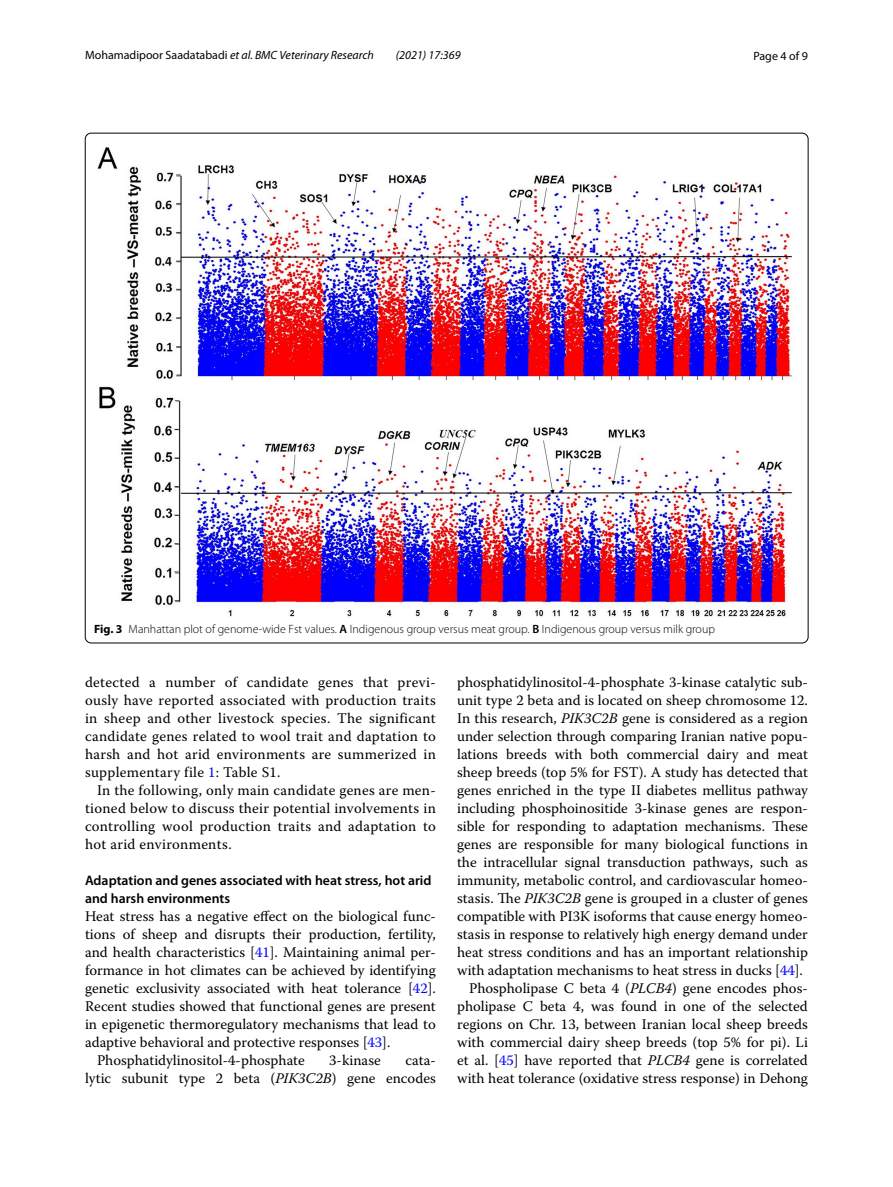
<style>
.page{position:relative;width:893px;height:1187px;background:#fff}
.page>*{position:absolute;margin:0;border:0;box-sizing:border-box;transform-origin:0 0}
.t1{font:14.7px/18px "Warnock Pro";color:#000;text-align:justify}
.t2{font:600 13.8px/18px "Myriad Pro";color:#000}
.t3{font:300 12px "Myriad Pro";color:#000}
.t4{font:italic 12px "Myriad Pro";color:#000}
.t5{font:12px "Myriad Pro";color:#000}
.s1{font-style:normal}
.s2{font-weight:700}
.s3{font-weight:600}
.s4{color:#00f}
.s5{font-style:italic}
</style>
<div class="page">
<img style="left:97px;top:147px;width:696px;height:470px">
<p class="t4" style="left:85px;top:48px;width:290px"><span class="s1">Mohamadipoor Saadatabadi</span> et al. BMC Veterinary Research</p>
<p class="t4" style="left:396px;top:48px;width:66px">(2021) 17:369</p>
<p class="t5" style="left:753px;top:48px;width:56px">Page 4 of 9</p>
<p class="t3" style="left:94px;top:622px;width:622px"><span class="s2">Fig. 3</span> Manhattan plot of genome-wide Fst values. <span class="s3">A</span> Indigenous group versus meat group. <span class="s3">B</span> Indigenous group versus milk group</p>
<p class="t1" style="left:85px;top:672px;width:352px">detected a number of candidate genes that previ&shy;ously have reported associated with production traits in sheep and other livestock species. The significant candidate genes related to wool trait and daptation to harsh and hot arid environments are summerized in supplementary file <span class="s4">1</span>: Table S1.</p>
<p class="t1" style="left:85px;top:780px;width:352px;text-indent:12px">In the following, only main candidate genes are men&shy;tioned below to discuss their potential involvements in controlling wool production traits and adaptation to hot arid environments.</p>
<p class="t2" style="left:85px;top:870px;width:348px">Adaptation and genes associated with heat stress, hot arid and harsh environments</p>
<p class="t1" style="left:85px;top:906px;width:352px">Heat stress has a negative effect on the biological func-</p>
<p class="t1" style="left:85px;top:924px;width:352px">tions of sheep and disrupts their production, fertility,</p>
<p class="t1" style="left:85px;top:942px;width:352px">and health characteristics [<span class="s4">41</span>]. Maintaining animal per-</p>
<p class="t1" style="left:85px;top:960px;width:352px">formance in hot climates can be achieved by identifying</p>
<p class="t1" style="left:85px;top:978px;width:352px">genetic exclusivity associated with heat tolerance [<span class="s4">42</span>].</p>
<p class="t1" style="left:85px;top:996px;width:352px">Recent studies showed that functional genes are present</p>
<p class="t1" style="left:85px;top:1014px;width:352px">in epigenetic thermoregulatory mechanisms that lead to</p>
<p class="t1" style="left:85px;top:1032px;width:307px">adaptive behavioral and protective responses [<span class="s4">43</span>].</p>
<p class="t1" style="left:97px;top:1050px;width:209px">Phosphatidylinositol-4-phosphate</p>
<p class="t1" style="left:329px;top:1050px;width:53px">3-kinase</p>
<p class="t1" style="left:85px;top:1050px;width:352px;text-align:right">cata-<br>lytic subunit type 2 beta (<span class="s5">PIK3C2B</span>) gene encodes</p>
<p class="t1" style="left:457px;top:672px;width:352px">phosphatidylinositol-4-phosphate 3-kinase catalytic sub-</p>
<p class="t1" style="left:457px;top:690px;width:352px">unit type 2 beta and is located on sheep chromosome 12.</p>
<p class="t1" style="left:457px;top:708px;width:352px">In this research, <span class="s5">PIK3C2B</span> gene is considered as a region</p>
<p class="t1" style="left:457px;top:726px;width:352px">under selection through comparing Iranian native popu-</p>
<p class="t1" style="left:457px;top:744px;width:352px">lations breeds with both commercial dairy and meat</p>
<p class="t1" style="left:457px;top:762px;width:352px">sheep breeds (top 5% for FST). A study has detected that</p>
<p class="t1" style="left:457px;top:780px;width:352px">genes enriched in the type II diabetes mellitus pathway</p>
<p class="t1" style="left:457px;top:798px;width:352px">including phosphoinositide 3-kinase genes are respon-</p>
<p class="t1" style="left:457px;top:816px;width:352px">sible for responding to adaptation mechanisms. These</p>
<p class="t1" style="left:457px;top:834px;width:352px">genes are responsible for many biological functions in</p>
<p class="t1" style="left:457px;top:852px;width:352px">the intracellular signal transduction pathways, such as</p>
<p class="t1" style="left:457px;top:870px;width:352px">immunity, metabolic control, and cardiovascular homeo-</p>
<p class="t1" style="left:457px;top:888px;width:352px">stasis. The <span class="s5">PIK3C2B</span> gene is grouped in a cluster of genes</p>
<p class="t1" style="left:457px;top:906px;width:352px">compatible with PI3K isoforms that cause energy homeo-</p>
<p class="t1" style="left:457px;top:924px;width:352px">stasis in response to relatively high energy demand under</p>
<p class="t1" style="left:457px;top:942px;width:352px">heat stress conditions and has an important relationship</p>
<p class="t1" style="left:457px;top:960px;width:347px">with adaptation mechanisms to heat stress in ducks [<span class="s4">44</span>].</p>
<p class="t1" style="left:469px;top:978px;width:340px">Phospholipase C beta 4 (<span class="s5">PLCB4</span>) gene encodes phos-</p>
<p class="t1" style="left:457px;top:996px;width:352px">pholipase C beta 4, was found in one of the selected</p>
<p class="t1" style="left:457px;top:1014px;width:352px">regions on Chr. 13, between Iranian local sheep breeds</p>
<p class="t1" style="left:457px;top:1032px;width:352px">with commercial dairy sheep breeds (top 5% for pi). Li</p>
<p class="t1" style="left:457px;top:1050px;width:352px">et al. [<span class="s4">45</span>] have reported that <span class="s5">PLCB4</span> gene is correlated</p>
<p class="t1" style="left:457px;top:1068px;width:352px">with heat tolerance (oxidative stress response) in Dehong</p>
</div>
